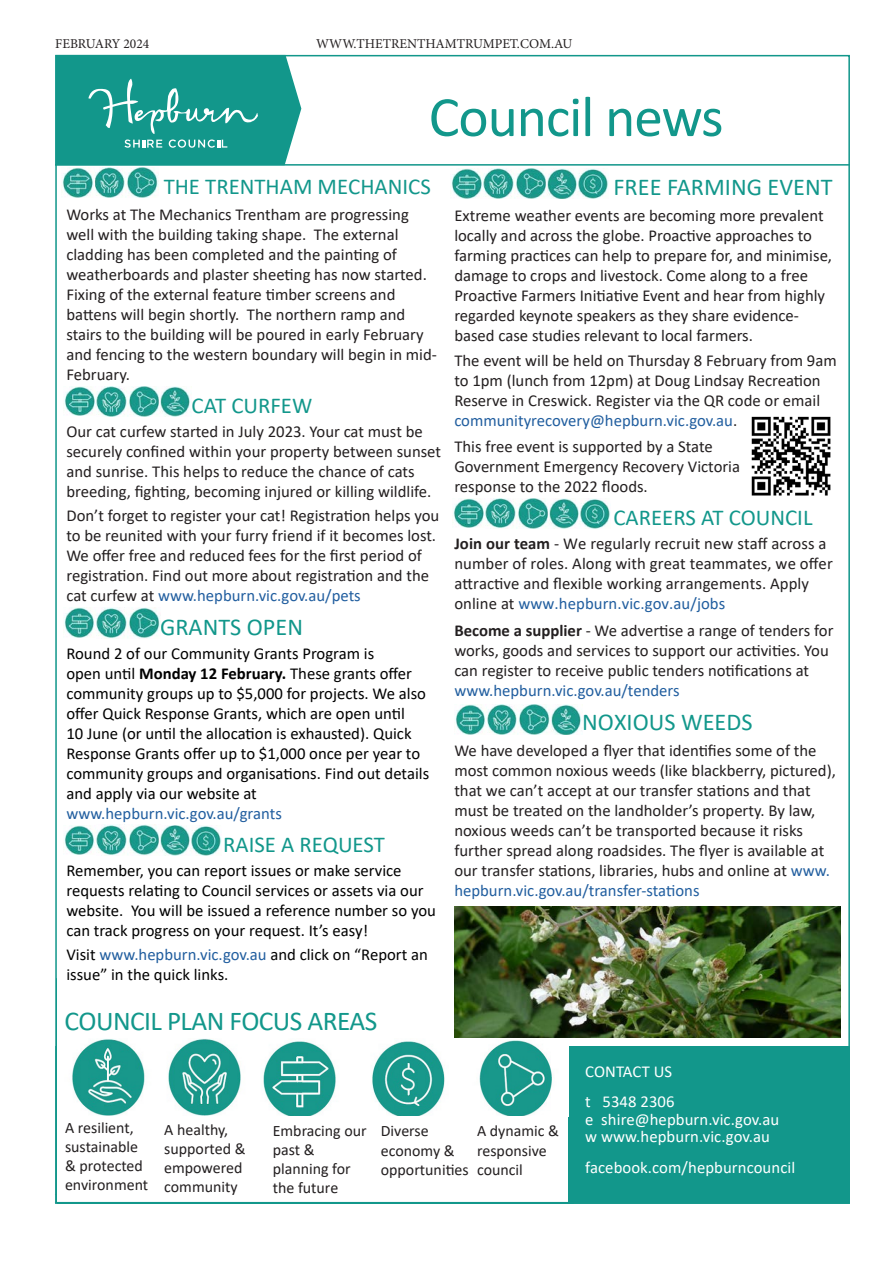
<style>
.page{position:relative;width:893px;height:1263px;background:#fff}
.page>*{position:absolute;margin:0;border:0;box-sizing:border-box;transform-origin:0 0}
.t1{font:57.6px "Calibri";letter-spacing:-.02em;color:#12978b}
.t2{font:27.3px "Calibri";letter-spacing:-.02em;color:#12978b}
.t3{font:24.3px "Calibri";color:#12978b}
.t4{font:22.65px "Calibri";color:#12978b}
.t5{font:16.65px/20px "Calibri";color:#231f20}
.t6{font:16.65px/20px "Calibri";color:#000}
.t7{font:16.65px/30.3px "Calibri";letter-spacing:.005em;color:#fff}
.t8{font:15.9px/19px "Calibri";color:#231f20}
.Paragraph_Style_1{font:13.5px "Minion Pro";color:#231f20}
.s1{color:#215e9f}
.s2{font-weight:700}
</style>
<div class="page">
<div style="left:56px;top:1047px;width:793px;height:156px;background:#12978b"></div>
<hr style="left:55px;top:164px;width:795px;height:2px;background:#12978b">
<svg style="left:55px;top:55px;width:246px;height:110px;background:#259f94"></svg>
<img style="left:57px;top:1039px;width:512px;height:78px">
<div style="left:56px;top:1116px;width:512px;height:88px;background:#fff"></div>
<hr style="left:56px;top:978px;width:1px;height:226px;background:#12978b">
<hr style="left:56px;top:1202px;width:518px;height:2px;background:#12978b">
<img style="left:751px;top:416px;width:80px;height:80px">
<img style="left:64px;top:386px;width:126px;height:30px">
<img style="left:62px;top:167px;width:97px;height:31px">
<img style="left:64px;top:608px;width:96px;height:30px">
<img style="left:64px;top:825px;width:157px;height:30px">
<img style="left:451px;top:168px;width:157px;height:31px">
<img style="left:453px;top:498px;width:157px;height:30px">
<img style="left:454px;top:906px;width:386px;height:131px">
<img style="left:455px;top:704px;width:126px;height:31px">
<p class="Paragraph_Style_1" style="left:55px;top:35px;width:96px">FEBRUARY 2024</p>
<p class="Paragraph_Style_1" style="left:316px;top:35px;width:258px">WWW.THETRENTHAMTRUMPET.COM.AU</p>
<p class="t1" style="left:429px;top:77px;width:296px">Council news</p>
<p class="t4" style="left:164px;top:171px;width:269px">THE TRENTHAM MECHANICS</p>
<p class="t5" style="left:66px;top:204px;width:372px">Works at The Mechanics Trentham are progressing well with the building taking shape. The external cladding has been completed and the painting of weatherboards and plaster sheeting has now started.<br>Fixing of the external feature timber screens and battens will begin shortly. The northern ramp and stairs to the building will be poured in early February and fencing to the western boundary will begin in mid-February.</p>
<p class="t4" style="left:192px;top:389px;width:122px">CAT CURFEW</p>
<p class="t5" style="left:66px;top:421px;width:376px">Our cat curfew started in July 2023. Your cat must be securely confined within your property between sunset and sunrise. This helps to reduce the chance of cats breeding, fighting, becoming injured or killing wildlife.</p>
<p class="t5" style="left:66px;top:505px;width:374px">Don’t forget to register your cat! Registration helps you to be reunited with your furry friend if it becomes lost.<br>We offer free and reduced fees for the first period of registration. Find out more about registration and the cat curfew at <span class="s1">www.hepburn.vic.gov.au/pets</span></p>
<p class="t3" style="left:160px;top:610px;width:144px">GRANTS OPEN</p>
<p class="t6" style="left:66px;top:643px;width:364px">Round 2 of our Community Grants Program is<br>open until <span class="s2">Monday 12 February.</span> These grants offer community groups up to $5,000 for projects. We also offer Quick Response Grants, which are open until<br>10 June (or until the allocation is exhausted). Quick Response Grants offer up to $1,000 once per year to community groups and organisations. Find out details and apply via our website at <span class="s1">www.hepburn.vic.gov.au/grants</span></p>
<p class="t4" style="left:223px;top:828px;width:163px">RAISE A REQUEST</p>
<p class="t6" style="left:66px;top:860px;width:371px">Remember, you can report issues or make service requests relating to Council services or assets via our website. You will be issued a reference number so you can track progress on your request. It’s easy!</p>
<p class="t6" style="left:66px;top:944px;width:363px">Visit <span class="s1">www.hepburn.vic.gov.au</span> and click on “Report an issue” in the quick links.</p>
<p class="t2" style="left:65px;top:1002px;width:314px">COUNCIL PLAN FOCUS AREAS</p>
<p class="t3" style="left:613px;top:170px;width:221px">FREE FARMING EVENT</p>
<p class="t5" style="left:454px;top:205px;width:379px">Extreme weather events are becoming more prevalent locally and across the globe. Proactive approaches to farming practices can help to prepare for, and minimise, damage to crops and livestock. Come along to a free Proactive Farmers Initiative Event and hear from highly regarded keynote speakers as they share evidence&shy;based case studies relevant to local farmers.</p>
<p class="t5" style="left:454px;top:350px;width:384px">The event will be held on Thursday 8 February from 9am to 1pm (lunch from 12pm) at Doug Lindsay Recreation Reserve in Creswick. Register via the QR code or email <span class="s1">communityrecovery@hepburn.vic.gov.au</span>.</p>
<p class="t5" style="left:454px;top:436px;width:356px">This free event is supported by a State<br>Government Emergency Recovery Victoria grant in response to the 2022 floods.</p>
<p class="t4" style="left:613px;top:501px;width:201px">CAREERS AT COUNCIL</p>
<p class="t5" style="left:454px;top:533px;width:380px"><span class="s2">Join our team</span> - We regularly recruit new staff across a number of roles. Along with great teammates, we offer attractive and flexible working arrangements. Apply online at <span class="s1">www.hepburn.vic.gov.au/jobs</span></p>
<p class="t5" style="left:454px;top:620px;width:381px"><span class="s2">Become a supplier</span> - We advertise a range of tenders for works, goods and services to support our activities. You can register to receive public tenders notifications at <span class="s1">www.hepburn.vic.gov.au/tenders</span></p>
<p class="t3" style="left:582px;top:705px;width:172px">NOXIOUS WEEDS</p>
<p class="t5" style="left:454px;top:740px;width:383px">We have developed a flyer that identifies some of the most common noxious weeds (like blackberry, pictured), that we can’t accept at our transfer stations and that must be treated on the landholder’s property. By law, noxious weeds can’t be transported because it risks further spread along roadsides. The flyer is available at our transfer stations, libraries, hubs and online at <span class="s1">www. hepburn.vic.gov.au/transfer-stations</span></p>
<p class="t8" style="left:65px;top:1117px;width:85px">A resilient, sustainable &amp; protected environment</p>
<p class="t8" style="left:164px;top:1120px;width:83px">A healthy, supported &amp; empowered community</p>
<p class="t8" style="left:273px;top:1121px;width:95px">Embracing our past &amp; planning for the future</p>
<p class="t8" style="left:381px;top:1121px;width:89px">Diverse economy &amp; opportunities</p>
<p class="t8" style="left:477px;top:1121px;width:84px">A dynamic &amp; responsive council</p>
<p class="t7" style="left:585px;top:1056px;width:91px">CONTACT US t 5348 2306</p>
<p class="t7" style="left:585px;top:1110px;width:196px;line-height:17.4px">e shire@hepburn.vic.gov.au w www.hepburn.vic.gov.au</p>
<p class="t7" style="left:585px;top:1151px;width:211px">facebook.com/hepburncouncil</p>
</div>
